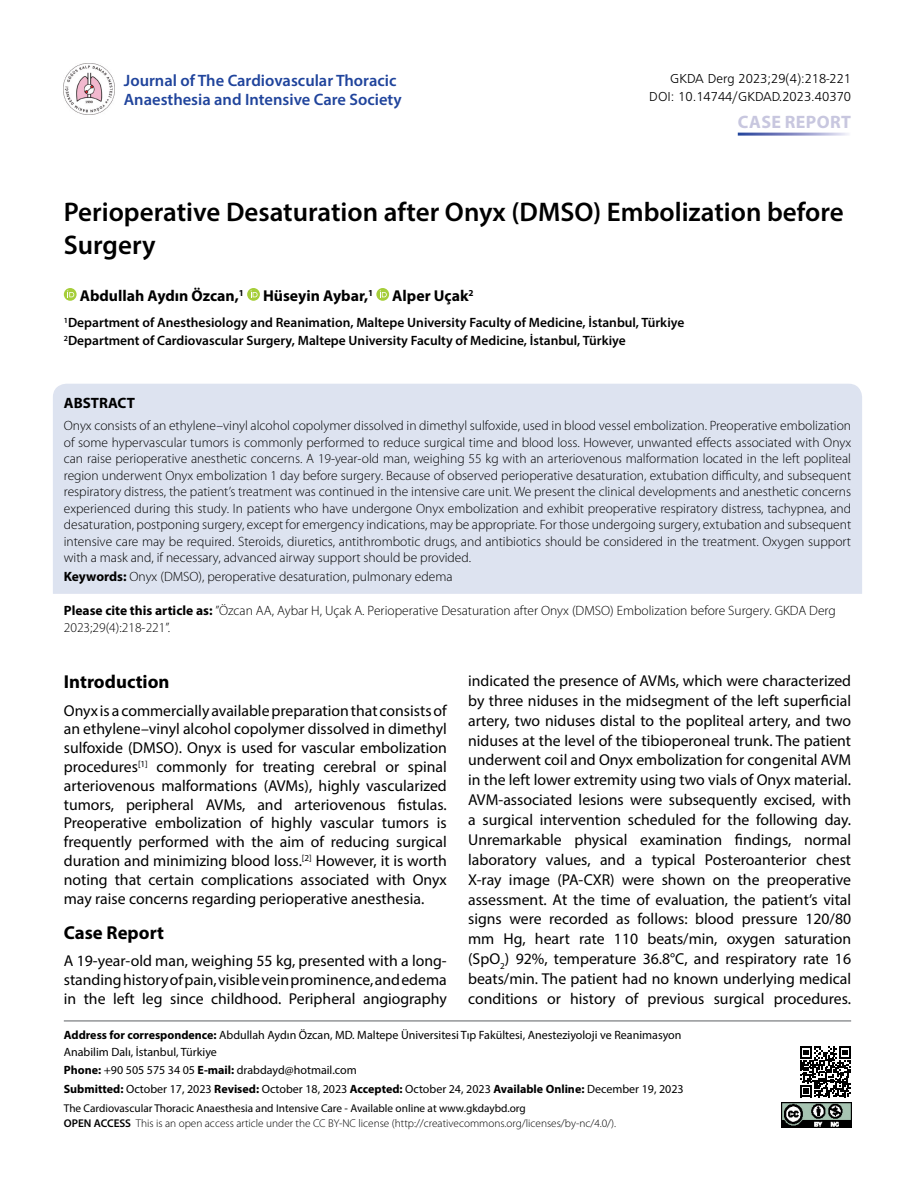
<style>
.page{position:relative;width:915px;height:1191px;background:#fff}
.page>*{position:absolute;margin:0;border:0;box-sizing:border-box;transform-origin:0 0}
.t1{font:600 27px/32.4px "Myriad Pro";color:#000}
.t2{font:700 18.75px "Myriad Pro";color:#000}
.t3{font:700 18px "Myriad Pro";letter-spacing:.02em;color:#c8c7df}
.t4{font:600 16.5px/19.5px "Myriad Pro";color:#20449c}
.t5{font:15.75px/19.8px "Myriad Pro";color:#000;text-align:justify}
.t6{font:700 15.75px "Myriad Pro";color:#000}
.t7{font:700 15px "Myriad Pro";color:#000}
.t8{font:300 13.5px/16.5px "Myriad Pro";color:#000;text-align:justify}
.t9{font:600 13.5px/18px "Myriad Pro";color:#000}
.t10{font:13.5px/18px "Frugal Normal Tr";color:#000;text-align:right}
.t11{font:12px/16.5px "Myriad Pro";color:#000}
.t12{font:300 11.25px/15.6px "Myriad Pro";color:#000}
.s1{font-weight:700}
.s2{font-weight:400}
.s3{font-weight:600}
</style>
<div class="page">
<div style="left:53px;top:383px;width:809px;height:211px;background:#dde3f0"></div>
<svg style="left:64px;top:288px;width:13px;height:13px"></svg>
<svg style="left:67px;top:290px;width:7px;height:7px"></svg>
<svg style="left:247px;top:288px;width:13px;height:13px"></svg>
<svg style="left:250px;top:290px;width:7px;height:7px"></svg>
<svg style="left:376px;top:288px;width:13px;height:13px"></svg>
<svg style="left:379px;top:290px;width:7px;height:7px"></svg>
<hr style="left:64px;top:1020px;width:786px;height:1px;background:#939598">
<img style="left:781px;top:1102px;width:69px;height:25px">
<img style="left:64px;top:64px;width:51px;height:51px">
<svg style="left:800px;top:1046px;width:50px;height:51px"></svg>
<p class="t4" style="left:124px;top:70px;width:279px">Journal of The Cardiovascular Thoracic<br>Anaesthesia and Intensive Care Society</p>
<p class="t10" style="left:649px;top:69px;width:203px">GKDA Derg 2023;29(4):218-221<br>DOI: 10.14744/GKDAD.2023.40370</p>
<p class="t3" style="left:737px;top:111px;width:114px">CASE REPORT</p>
<h1 class="t1" style="left:64px;top:195px;width:781px">Perioperative Desaturation after Onyx (DMSO) Embolization before<br>Surgery</h1>
<p class="t6" style="left:80px;top:285px;width:395px">Abdullah Aydın Özcan,<sup>1</sup> Hüseyin Aybar,<sup>1</sup> Alper Uçak<sup>2</sup></p>
<p class="t9" style="left:64px;top:313px;width:621px"><sup>1</sup>Department of Anesthesiology and Reanimation, Maltepe University Faculty of Medicine, İstanbul, Türkiye<br><sup>2</sup>Department of Cardiovascular Surgery, Maltepe University Faculty of Medicine, İstanbul, Türkiye</p>
<p class="t7" style="left:64px;top:393px;width:73px">ABSTRACT</p>
<p class="t8" style="left:64px;top:418px;width:788px">Onyx consists of an ethylene–vinyl alcohol copolymer dissolved in dimethyl sulfoxide, used in blood vessel embolization. Preoperative embolization of some hypervascular tumors is commonly performed to reduce surgical time and blood loss. However, unwanted effects associated with Onyx can raise perioperative anesthetic concerns. A 19-year-old man, weighing 55 kg with an arteriovenous malformation located in the left popliteal region underwent Onyx embolization 1 day before surgery. Because of observed perioperative desaturation, extubation difficulty, and subsequent respiratory distress, the patient’s treatment was continued in the intensive care unit. We present the clinical developments and anesthetic concerns experienced during this study. In patients who have undergone Onyx embolization and exhibit preoperative respiratory distress, tachypnea, and desaturation, postponing surgery, except for emergency indications, may be appropriate. For those undergoing surgery, extubation and subsequent intensive care may be required. Steroids, diuretics, antithrombotic drugs, and antibiotics should be considered in the treatment. Oxygen support with a mask and, if necessary, advanced airway support should be provided.</p>
<p class="t8" style="left:64px;top:568px;width:390px"><span class="s1">Keywords:</span> Onyx (DMSO), peroperative desaturation, pulmonary edema</p>
<p class="t8" style="left:64px;top:602px;width:773px"><span class="s1">Please cite this article as:</span> ”Özcan AA, Aybar H, Uçak A. Perioperative Desaturation after Onyx (DMSO) Embolization before Surgery. GKDA Derg<br>2023;29(4):218-221”.</p>
<p class="t2" style="left:64px;top:669px;width:107px">Introduction</p>
<p class="t5" style="left:64px;top:700px;width:384px;line-height:18.8px">Onyx is a commercially available preparation that consists of an ethylene–vinyl alcohol copolymer dissolved in dimethyl sulfoxide (DMSO). Onyx is used for vascular embolization procedures<sup>[1]</sup> commonly for treating cerebral or spinal arteriovenous malformations (AVMs), highly vascularized tumors, peripheral AVMs, and arteriovenous fistulas.<br>Preoperative embolization of highly vascular tumors is frequently performed with the aim of reducing surgical duration and minimizing blood loss.<sup>[2]</sup> However, it is worth noting that certain complications associated with Onyx may raise concerns regarding perioperative anesthesia.</p>
<p class="t2" style="left:64px;top:920px;width:102px">Case Report</p>
<p class="t5" style="left:64px;top:951px;width:384px;line-height:18.8px">A 19-year-old man, weighing 55 kg, presented with a long&shy;standing history of pain, visible vein prominence, and edema in the left leg since childhood. Peripheral angiography</p>
<p class="t5" style="left:468px;top:670px;width:384px">indicated the presence of AVMs, which were characterized by three niduses in the midsegment of the left superficial artery, two niduses distal to the popliteal artery, and two niduses at the level of the tibioperoneal trunk. The patient underwent coil and Onyx embolization for congenital AVM in the left lower extremity using two vials of Onyx material.<br>AVM-associated lesions were subsequently excised, with a surgical intervention scheduled for the following day.<br>Unremarkable physical examination findings, normal laboratory values, and a typical Posteroanterior chest X-ray image (PA-CXR) were shown on the preoperative assessment. At the time of evaluation, the patient’s vital signs were recorded as follows: blood pressure 120/80 mm Hg, heart rate 110 beats/min, oxygen saturation (SpO<sub>2</sub>) 92%, temperature 36.8°C, and respiratory rate 16 beats/min. The patient had no known underlying medical conditions or history of previous surgical procedures.</p>
<p class="t11" style="left:64px;top:1026px;width:619px"><span class="s1">Address for correspondence:</span> Abdullah Aydın Özcan, MD. Maltepe Üniversitesi Tıp Fakültesi, Anesteziyoloji ve Reanimasyon<br>Anabilim Dalı, İstanbul, Türkiye</p>
<p class="t11" style="left:64px;top:1060px;width:621px;line-height:18.6px"><span class="s1">Phone:</span> +90 505 575 34 05 <span class="s1">E-mail:</span> drabdayd@hotmail.com<br><span class="s1">Submitted:</span> October 17, 2023 <span class="s1">Revised:</span> October 18, 2023 <span class="s1">Accepted:</span> October 24, 2023 <span class="s1">Available Online:</span> December 19, 2023</p>
<p class="t12" style="left:64px;top:1100px;width:553px"><span class="s2">The Cardiovascular Thoracic Anaesthesia and Intensive Care - Available online at www.gkdaybd.org<br></span><span class="s3">OPEN ACCESS</span> This is an open access article under the CC BY-NC license (http://creativecommons.org/licenses/by-nc/4.0/).</p>
</div>
